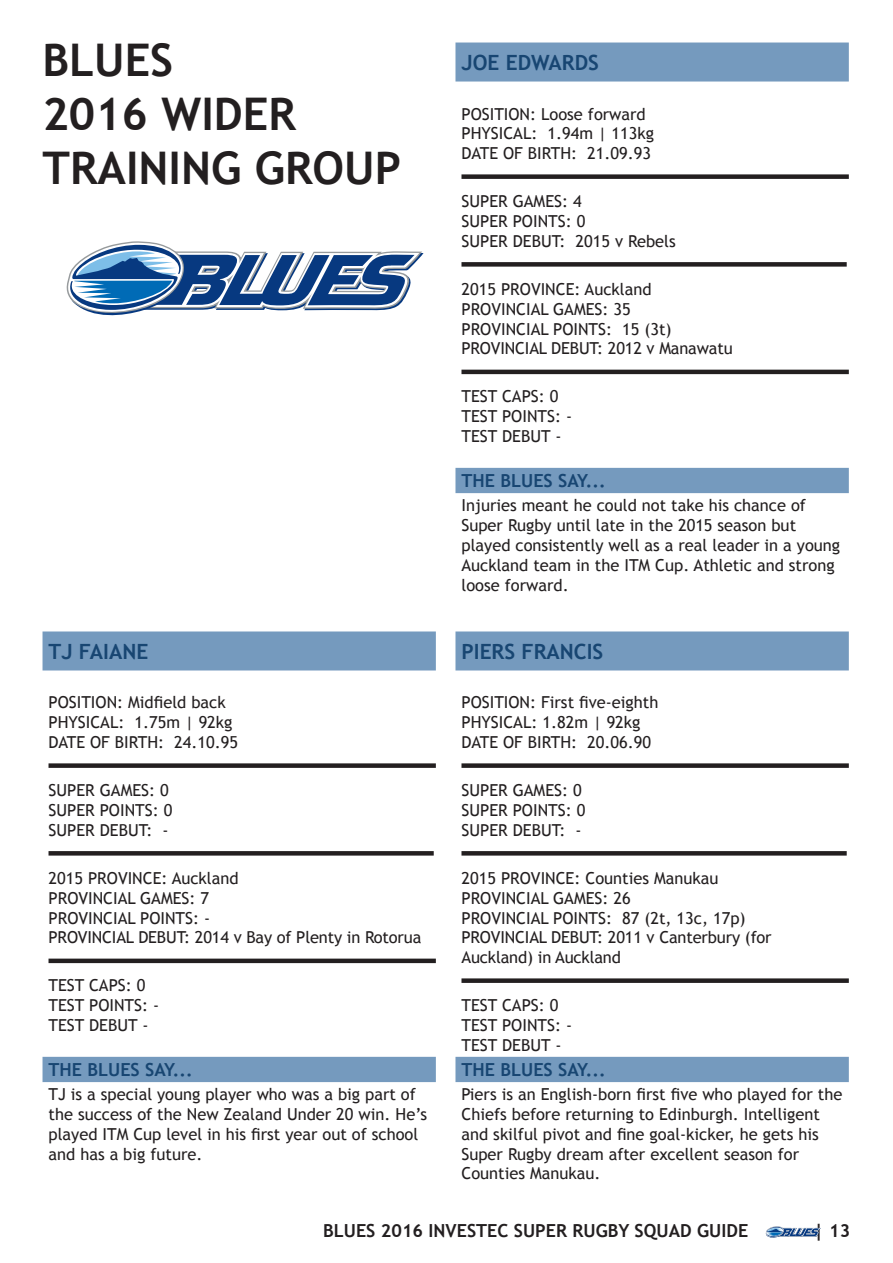
<style>
.page{position:relative;width:893px;height:1263px;background:#fff}
.page>*{position:absolute;margin:0;border:0;box-sizing:border-box;transform-origin:0 0}
.t1{font:700 45px/54px "Trebuchet MS";color:#231f20}
.t2{font:700 21px "Trebuchet MS";color:#184672}
.t3{font:700 18px "Trebuchet MS";color:#184672}
.t4{font:700 18px "Trebuchet MS";color:#231f20}
.t5{font:16.5px/19.8px "Trebuchet MS";color:#231f20}
</style>
<div class="page">
<svg style="left:765px;top:1226px;width:56px;height:12px"></svg>
<svg style="left:455px;top:43px;width:394px;height:450px"></svg>
<div style="left:461px;top:174px;width:388px;height:5px;background:#231f20"></div>
<div style="left:461px;top:262px;width:386px;height:5px;background:#231f20"></div>
<hr style="left:461px;top:370px;width:388px;height:4px;background:#231f20">
<svg style="left:43px;top:631px;width:393px;height:451px"></svg>
<div style="left:49px;top:763px;width:387px;height:5px;background:#231f20"></div>
<svg style="left:49px;top:851px;width:385px;height:4px;fill:#231f20"></svg>
<div style="left:49px;top:958px;width:387px;height:5px;background:#231f20"></div>
<svg style="left:455px;top:631px;width:394px;height:451px"></svg>
<div style="left:461px;top:763px;width:388px;height:5px;background:#231f20"></div>
<svg style="left:461px;top:851px;width:386px;height:4px;fill:#231f20"></svg>
<div style="left:461px;top:978px;width:388px;height:5px;background:#231f20"></div>
<svg style="left:66px;top:241px;width:358px;height:75px"></svg>
<h1 class="t1" style="left:43px;top:33px;width:360px">BLUES<br>2016 WIDER<br>TRAINING GROUP</h1>
<p class="t2" style="left:461px;top:49px;width:139px">JOE EDWARDS</p>
<p class="t5" style="left:461px;top:104px;width:194px">POSITION: Loose forward<br>PHYSICAL: 1.94m | 113kg<br>DATE OF BIRTH: 21.09.93</p>
<p class="t5" style="left:461px;top:191px;width:216px">SUPER GAMES: 4<br>SUPER POINTS: 0<br>SUPER DEBUT: 2015 v Rebels</p>
<p class="t5" style="left:461px;top:279px;width:273px">2015 PROVINCE: Auckland<br>PROVINCIAL GAMES: 35<br>PROVINCIAL POINTS: 15 (3t)<br>PROVINCIAL DEBUT: 2012 v Manawatu</p>
<p class="t5" style="left:461px;top:387px;width:112px">TEST CAPS: 0<br>TEST POINTS: -<br>TEST DEBUT -</p>
<p class="t3" style="left:461px;top:469px;width:146px">THE BLUES SAY...</p>
<p class="t5" style="left:461px;top:495px;width:380px">Injuries meant he could not take his chance of Super Rugby until late in the 2015 season but played consistently well as a real leader in a young Auckland team in the ITM Cup. Athletic and strong loose forward.</p>
<p class="t2" style="left:49px;top:638px;width:101px">TJ FAIANE</p>
<p class="t5" style="left:49px;top:693px;width:191px">POSITION: Midfield back<br>PHYSICAL: 1.75m | 92kg<br>DATE OF BIRTH: 24.10.95</p>
<p class="t5" style="left:49px;top:780px;width:125px">SUPER GAMES: 0<br>SUPER POINTS: 0<br>SUPER DEBUT: -</p>
<p class="t5" style="left:49px;top:868px;width:374px">2015 PROVINCE: Auckland<br>PROVINCIAL GAMES: 7<br>PROVINCIAL POINTS: -<br>PROVINCIAL DEBUT: 2014 v Bay of Plenty in Rotorua</p>
<p class="t5" style="left:49px;top:975px;width:112px">TEST CAPS: 0<br>TEST POINTS: -<br>TEST DEBUT -</p>
<p class="t3" style="left:49px;top:1058px;width:146px">THE BLUES SAY...</p>
<p class="t5" style="left:49px;top:1084px;width:380px">TJ is a special young player who was a big part of the success of the New Zealand Under 20 win. He’s played ITM Cup level in his first year out of school and has a big future.</p>
<p class="t2" style="left:461px;top:638px;width:143px">PIERS FRANCIS</p>
<p class="t5" style="left:461px;top:693px;width:198px">POSITION: First five-eighth<br>PHYSICAL: 1.82m | 92kg<br>DATE OF BIRTH: 20.06.90</p>
<p class="t5" style="left:461px;top:780px;width:125px">SUPER GAMES: 0<br>SUPER POINTS: 0<br>SUPER DEBUT: -</p>
<p class="t5" style="left:461px;top:868px;width:312px">2015 PROVINCE: Counties Manukau<br>PROVINCIAL GAMES: 26<br>PROVINCIAL POINTS: 87 (2t, 13c, 17p)<br>PROVINCIAL DEBUT: 2011 v Canterbury (for<br>Auckland) in Auckland</p>
<p class="t5" style="left:461px;top:995px;width:112px">TEST CAPS: 0<br>TEST POINTS: -<br>TEST DEBUT -</p>
<p class="t3" style="left:461px;top:1058px;width:146px">THE BLUES SAY...</p>
<p class="t5" style="left:461px;top:1084px;width:382px">Piers is an English-born first five who played for the Chiefs before returning to Edinburgh. Intelligent and skilful pivot and fine goal-kicker, he gets his Super Rugby dream after excellent season for Counties Manukau.</p>
<p class="t4" style="left:323px;top:1219px;width:427px">BLUES 2016 INVESTEC SUPER RUGBY SQUAD GUIDE</p>
<p class="t4" style="left:813px;top:1219px;width:39px">| 13</p>
</div>
